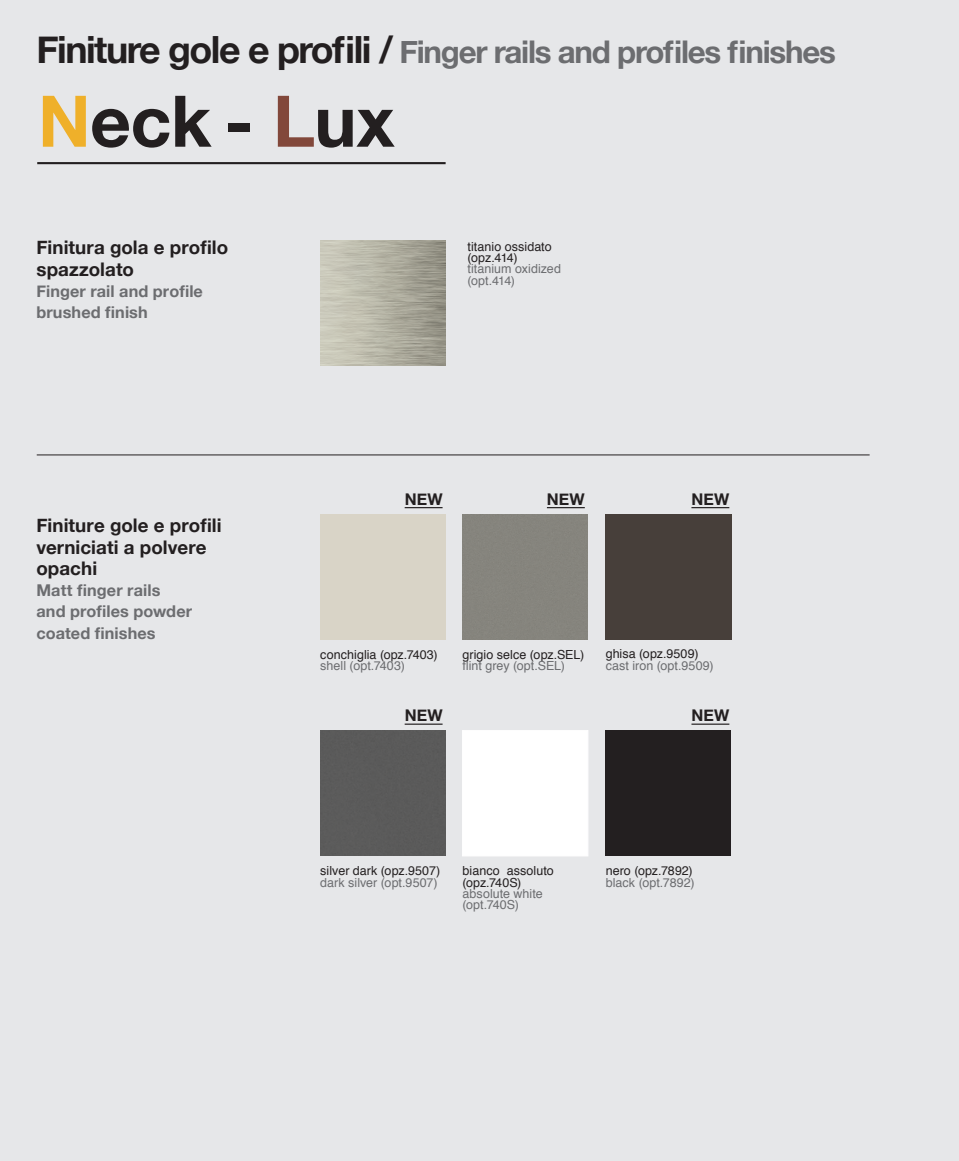
<style>
.page{position:relative;width:959px;height:1161px;background:#e6e7e9}
.page>*{position:absolute;margin:0;border:0;box-sizing:border-box;transform-origin:0 0}
.neck{font:700 71.25px "Helvetica Neue";letter-spacing:-.01em;color:#231f20}
.t1{font:700 31.25px "Helvetica Neue";letter-spacing:-.04em;color:#6c6d70}
.t2{font:700 18.75px/21.2px "Helvetica Neue";letter-spacing:.005em;color:#231f20}
.t3{font:700 16.25px/21.2px "Helvetica Neue";letter-spacing:.005em;color:#6c6d70}
.neck-2{font:700 16.12px "Helvetica Neue";letter-spacing:.01em;color:#231f20}
.t4{font:12.5px/11.2px "Helvetica";letter-spacing:.005em;color:#231f20}
.t5{font:12.5px/11.2px "Helvetica";letter-spacing:.005em;color:#6c6d70}
.s1{font-size:37.5px;color:#231f20}
.s2{color:#efb02a}
.s3{color:#82483b}
</style>
<div class="page">
<div style="left:462px;top:730px;width:126px;height:126px;background:#fff"></div>
<div style="left:606px;top:514px;width:125px;height:125px;background:#473f3a"></div>
<div style="left:606px;top:730px;width:125px;height:126px;background:#231f20"></div>
<hr style="left:37px;top:454px;width:832px;height:1px;background:#231f20">
<hr style="left:405px;top:507px;width:37px;height:1px;background:#231f20">
<hr style="left:405px;top:723px;width:37px;height:2px;background:#231f20">
<hr style="left:547px;top:507px;width:38px;height:1px;background:#231f20">
<hr style="left:691px;top:507px;width:38px;height:1px;background:#231f20">
<hr style="left:691px;top:723px;width:38px;height:2px;background:#231f20">
<hr style="left:37px;top:162px;width:409px;height:2px;background:#231f20">
<p class="t1" style="left:36px;top:27px;width:801px"><span class="s1">Finiture gole e profili /</span> Finger rails and profiles finishes</p>
<p class="neck" style="left:38px;top:65px;width:358px"><span class="s2">N</span>eck - <span class="s3">L</span>ux</p>
<p class="t2" style="left:36px;top:238px;width:193px">Finitura gola e profilo spazzolato</p>
<p class="t3" style="left:36px;top:281px;width:168px">Finger rail and profile brushed finish</p>
<p class="t4" style="left:467px;top:241px;width:86px">titanio ossidato (opz.414)</p>
<p class="t5" style="left:467px;top:264px;width:95px">titanium oxidized (opt.414)</p>
<p class="t2" style="left:36px;top:515px;width:187px">Finiture gole e profili verniciati a polvere opachi</p>
<p class="t3" style="left:36px;top:580px;width:125px">Matt finger rails</p>
<p class="t3" style="left:36px;top:601px;width:157px">and profiles powder coated finishes</p>
<p class="neck-2" style="left:405px;top:486px;width:39px">NEW</p>
<p class="neck-2" style="left:547px;top:486px;width:39px">NEW</p>
<p class="neck-2" style="left:691px;top:486px;width:39px">NEW</p>
<p class="t4" style="left:320px;top:649px;width:119px">conchiglia (opz.7403)</p>
<p class="t5" style="left:320px;top:660px;width:86px">shell (opt.7403)</p>
<p class="neck-2" style="left:405px;top:703px;width:39px">NEW</p>
<p class="t4" style="left:462px;top:649px;width:123px">grigio selce (opz.SEL)</p>
<p class="t5" style="left:462px;top:660px;width:104px">flint grey (opt.SEL)</p>
<p class="t4" style="left:606px;top:649px;width:94px">ghisa (opz.9509)</p>
<p class="t5" style="left:606px;top:660px;width:109px">cast iron (opt.9509)</p>
<p class="neck-2" style="left:691px;top:703px;width:39px">NEW</p>
<p class="t4" style="left:320px;top:865px;width:121px">silver dark (opz.9507)</p>
<p class="t5" style="left:320px;top:877px;width:119px">dark silver (opt.9507)</p>
<p class="t4" style="left:462px;top:865px;width:93px">bianco assoluto (opz.740S)</p>
<p class="t5" style="left:462px;top:888px;width:82px">absolute white (opt.740S)</p>
<p class="t4" style="left:606px;top:865px;width:88px">nero (opz.7892)</p>
<p class="t5" style="left:606px;top:877px;width:90px">black (opt.7892)</p>
</div>
